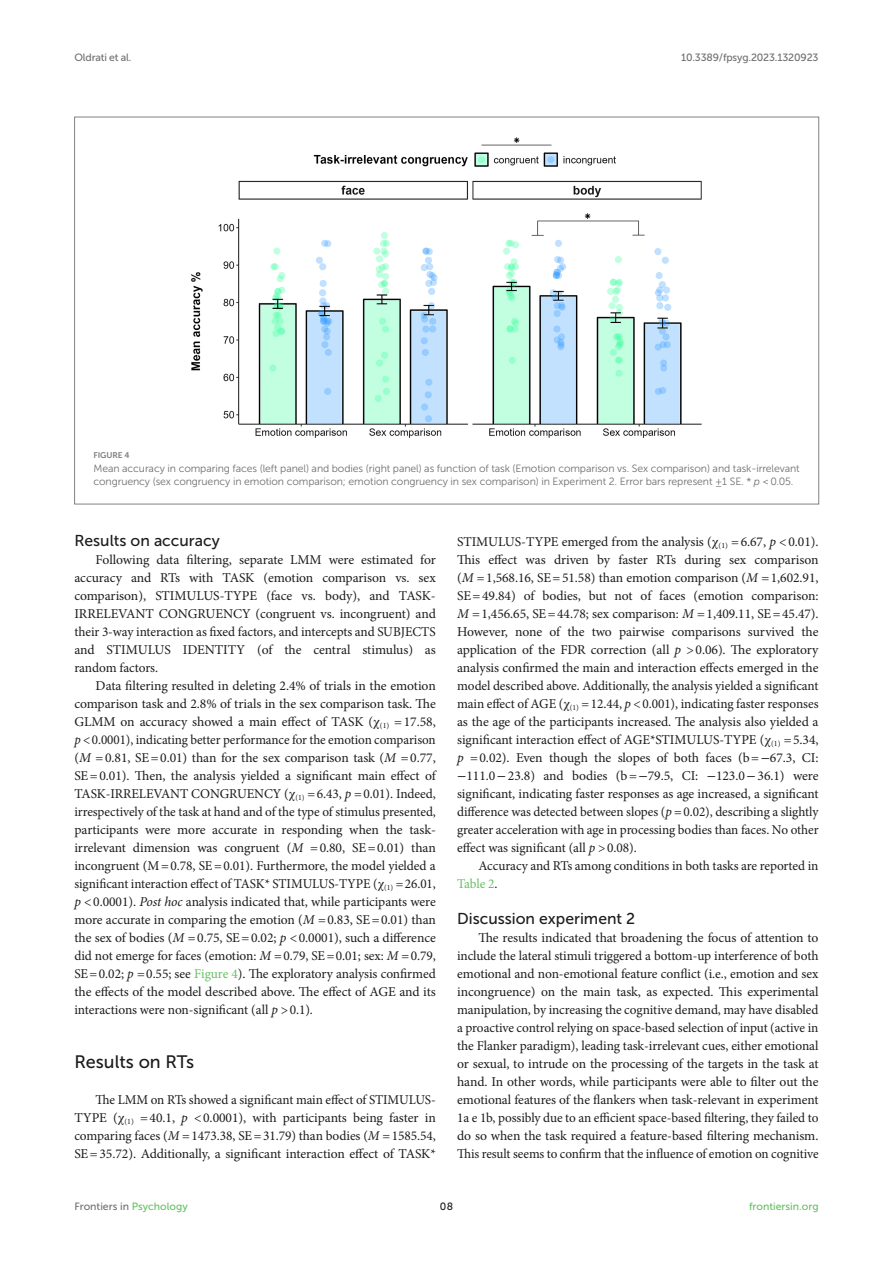
<style>
.page{position:relative;width:893px;height:1263px;background:#fff}
.page>*{position:absolute;margin:0;border:0;box-sizing:border-box;transform-origin:0 0}
.HEAD_2{font:18px "Museo Sans 500";color:#1b1c1b}
.HEAD_3{font:15.75px "Museo Sans 500";color:#1b1c1b}
.TEXT_FLUSH{font:13.5px/18px "Minion Pro";letter-spacing:-.005em;color:#1b1c1b;text-align:justify}
.TEXT{font:13.5px/18px "Minion Pro";letter-spacing:-.005em;color:#1b1c1b;text-align:justify}
.FIG_LEG{font:10.5px/13.5px "Museo Sans 300";letter-spacing:-.01em;color:#706f70}
.t1{font:10.5px "Museo Sans 500";letter-spacing:-.015em;color:#706f70}
.t2{font:10.5px "Museo Sans 500";color:#65c161}
.t3{font:10.5px "Museo Sans 500";color:#1b1c1b}
.FIG_HD{font:8.25px "Museo Sans 700";letter-spacing:-.01em;color:#7e7f7f}
.s1{font-style:italic}
.s2{font-family:"STIX General"}
.s3{color:#65c161}
</style>
<div class="page">
<img style="left:191px;top:137px;width:511px;height:301px">
<p class="t1" style="left:74px;top:51px;width:59px">Oldrati et al.</p>
<p class="t1" style="left:681px;top:51px;width:139px">10.3389/fpsyg.2023.1320923</p>
<p class="FIG_HD" style="left:94px;top:451px;width:37px">FIGURE 4</p>
<p class="FIG_LEG" style="left:94px;top:461px;width:708px">Mean accuracy in comparing faces (left panel) and bodies (right panel) as function of task (Emotion comparison vs. Sex comparison) and task-irrelevant congruency (sex congruency in emotion comparison; emotion congruency in sex comparison) in Experiment 2. Error bars represent ±1 SE. * <span class="s1">p</span> &lt; 0.05.</p>
<p class="HEAD_3" style="left:74px;top:532px;width:147px">Results on accuracy</p>
<p class="TEXT_FLUSH" style="left:74px;top:551px;width:363px;text-indent:21px">Following data filtering, separate LMM were estimated for accuracy and RTs with TASK (emotion comparison vs. sex comparison), STIMULUS-TYPE (face vs. body), and TASK-IRRELEVANT CONGRUENCY (congruent vs. incongruent) and their 3-way interaction as fixed factors, and intercepts and SUBJECTS and STIMULUS IDENTITY (of the central stimulus) as random factors.</p>
<p class="TEXT" style="left:74px;top:677px;width:363px;text-indent:21px">Data filtering resulted in deleting 2.4% of trials in the emotion comparison task and 2.8% of trials in the sex comparison task. The GLMM on accuracy showed a main effect of TASK (<span class="s2">χ</span><sub>(1)</sub> =17.58, <span class="s1">p</span> &lt;0.0001), indicating better performance for the emotion comparison (<span class="s1">M</span> =0.81, SE=0.01) than for the sex comparison task (<span class="s1">M</span> =0.77, SE=0.01). Then, the analysis yielded a significant main effect of TASK-IRRELEVANT CONGRUENCY (<span class="s2">χ</span><sub>(1)</sub> =6.43, <span class="s1">p</span> =0.01). Indeed, irrespectively of the task at hand and of the type of stimulus presented, participants were more accurate in responding when the task&shy;irrelevant dimension was congruent (<span class="s1">M</span> =0.80, SE=0.01) than incongruent (M=0.78, SE=0.01). Furthermore, the model yielded a significant interaction effect of TASK* STIMULUS-TYPE (<span class="s2">χ</span><sub>(1)</sub> =26.01, <span class="s1">p</span> &lt;0.0001). <span class="s1">Post hoc</span> analysis indicated that, while participants were more accurate in comparing the emotion (<span class="s1">M</span> =0.83, SE=0.01) than the sex of bodies (<span class="s1">M</span> =0.75, SE=0.02; <span class="s1">p</span> &lt;0.0001), such a difference did not emerge for faces (emotion: <span class="s1">M</span> =0.79, SE=0.01; sex: <span class="s1">M</span> =0.79, SE=0.02; <span class="s1">p</span> =0.55; see <span class="s3">Figure 4</span>). The exploratory analysis confirmed the effects of the model described above. The effect of AGE and its interactions were non-significant (all <span class="s1">p</span> &gt;0.1).</p>
<p class="HEAD_2" style="left:74px;top:1052px;width:121px">Results on RTs</p>
<p class="TEXT_FLUSH" style="left:74px;top:1091px;width:363px;text-indent:21px">The LMM on RTs showed a significant main effect of STIMULUS-TYPE (<span class="s2">χ</span><sub>(1)</sub> =40.1, <span class="s1">p</span> &lt;0.0001), with participants being faster in comparing faces (<span class="s1">M</span> =1473.38, SE=31.79) than bodies (<span class="s1">M</span> =1585.54, SE=35.72). Additionally, a significant interaction effect of TASK*</p>
<p class="TEXT_FLUSH" style="left:457px;top:533px;width:363px">STIMULUS-TYPE emerged from the analysis (<span class="s2">χ</span><sub>(1)</sub> =6.67, <span class="s1">p</span> &lt;0.01).<br>This effect was driven by faster RTs during sex comparison (<span class="s1">M</span> =1,568.16, SE=51.58) than emotion comparison (<span class="s1">M</span> =1,602.91, SE=49.84) of bodies, but not of faces (emotion comparison:<br><span class="s1">M</span> =1,456.65, SE=44.78; sex comparison: <span class="s1">M</span> =1,409.11, SE=45.47).<br>However, none of the two pairwise comparisons survived the application of the FDR correction (all <span class="s1">p</span> &gt;0.06). The exploratory analysis confirmed the main and interaction effects emerged in the model described above. Additionally, the analysis yielded a significant main effect of AGE (<span class="s2">χ</span><sub>(1)</sub> =12.44, <span class="s1">p</span> &lt;0.001), indicating faster responses as the age of the participants increased. The analysis also yielded a significant interaction effect of AGE*STIMULUS-TYPE (<span class="s2">χ</span><sub>(1)</sub> =5.34, <span class="s1">p</span> =0.02). Even though the slopes of both faces (b=<span class="s2">−</span>67.3, CI: <span class="s2">−</span>111.0<span class="s2">−</span>23.8) and bodies (b=<span class="s2">−</span>79.5, CI: <span class="s2">−</span>123.0<span class="s2">−</span>36.1) were significant, indicating faster responses as age increased, a significant difference was detected between slopes (<span class="s1">p</span> =0.02), describing a slightly greater acceleration with age in processing bodies than faces. No other effect was significant (all <span class="s1">p</span> &gt;0.08).</p>
<p class="TEXT" style="left:457px;top:857px;width:363px;text-indent:21px">Accuracy and RTs among conditions in both tasks are reported in<br><span class="s3">Table 2</span>.</p>
<p class="HEAD_3" style="left:457px;top:910px;width:180px">Discussion experiment 2</p>
<p class="TEXT_FLUSH" style="left:457px;top:929px;width:363px;text-indent:21px">The results indicated that broadening the focus of attention to include the lateral stimuli triggered a bottom-up interference of both emotional and non-emotional feature conflict (i.e., emotion and sex incongruence) on the main task, as expected. This experimental manipulation, by increasing the cognitive demand, may have disabled a proactive control relying on space-based selection of input (active in the Flanker paradigm), leading task-irrelevant cues, either emotional or sexual, to intrude on the processing of the targets in the task at hand. In other words, while participants were able to filter out the emotional features of the flankers when task-relevant in experiment 1a e 1b, possibly due to an efficient space-based filtering, they failed to do so when the task required a feature-based filtering mechanism.<br>This result seems to confirm that the influence of emotion on cognitive</p>
<p class="t1" style="left:74px;top:1200px;width:115px">Frontiers in <span class="s3">Psychology</span></p>
<p class="t3" style="left:440px;top:1200px;width:15px">08</p>
<p class="t2" style="left:749px;top:1200px;width:71px">frontiersin.org</p>
</div>
